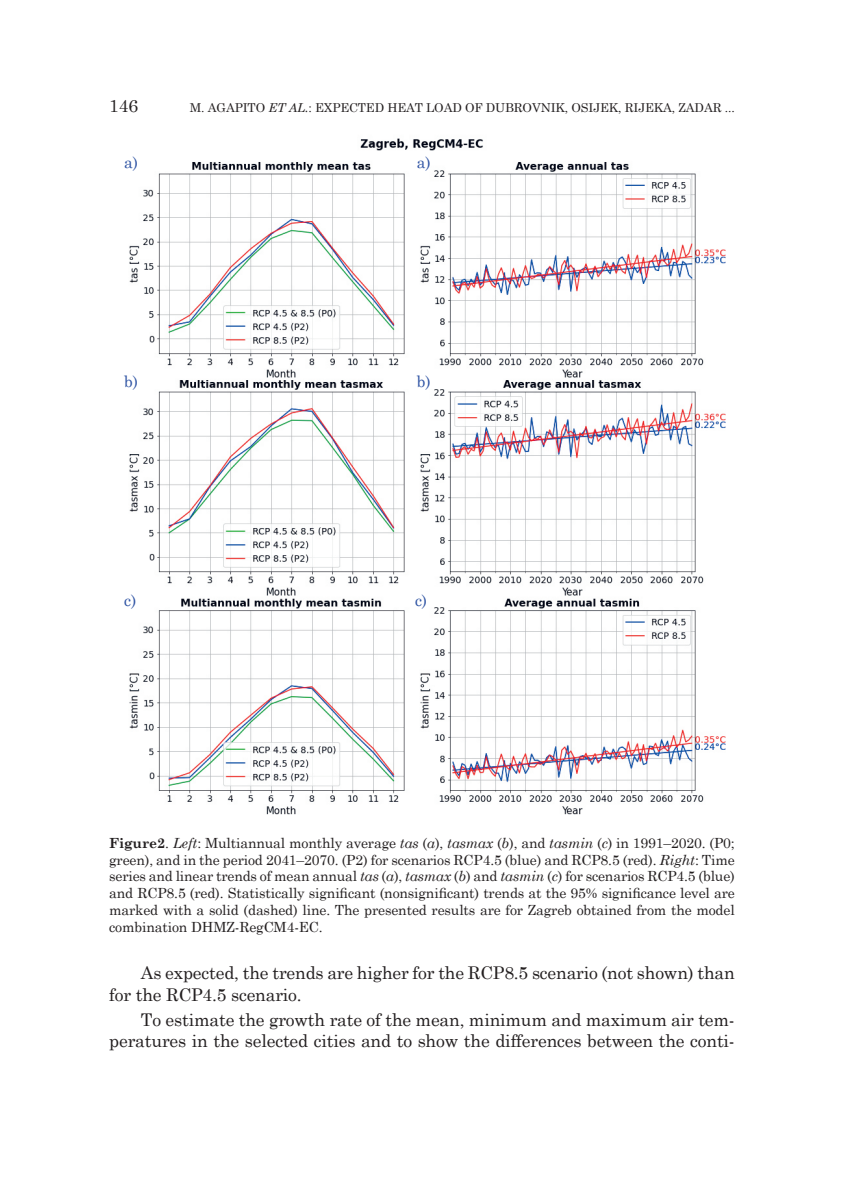
<style>
.page{position:relative;width:844px;height:1191px;background:#fff}
.page>*{position:absolute;margin:0;border:0;box-sizing:border-box;transform-origin:0 0}
.t1{font:17.5px/21.3px "Century Schoolbook";letter-spacing:-.01em;color:#231f20}
.t2{font:15.75px "Century Schoolbook";color:#2f54a4}
.t3{font:14px/16.8px "Century Schoolbook";letter-spacing:-.01em;color:#231f20;text-align:justify}
.t4{font:12.25px "Century Schoolbook";letter-spacing:-.01em;color:#231f20}
.s1{font-style:italic}
.s2{font-weight:700}
</style>
<div class="page">
<img style="left:129px;top:138px;width:596px;height:677px">
<p class="t1" style="left:109px;top:93px;width:30px">146</p>
<p class="t4" style="left:190px;top:97px;width:546px">M. AGAPITO <span class="s1">ET AL.</span>: EXPECTED HEAT LOAD OF DUBROVNIK, OSIJEK, RIJEKA, ZADAR ...</p>
<p class="t2" style="left:124px;top:149px;width:15px">a)</p>
<p class="t2" style="left:416px;top:149px;width:15px">a)</p>
<p class="t2" style="left:124px;top:368px;width:15px">b)</p>
<p class="t2" style="left:416px;top:368px;width:15px">b)</p>
<p class="t2" style="left:124px;top:587px;width:14px">c)</p>
<p class="t2" style="left:415px;top:587px;width:14px">c)</p>
<p class="t3" style="left:109px;top:833px;width:627px"><span class="s2">Figure2</span>. <span class="s1">Left</span>: Multiannual monthly average <span class="s1">tas</span> (<span class="s1">a</span>), <span class="s1">tasmax</span> (<span class="s1">b</span>), and <span class="s1">tasmin</span> (<span class="s1">c</span>) in 1991–2020. (P0; green), and in the period 2041–2070. (P2) for scenarios RCP4.5 (blue) and RCP8.5 (red). <span class="s1">Right</span>: Time series and linear trends of mean annual <span class="s1">tas</span> (<span class="s1">a</span>), <span class="s1">tasmax</span> (<span class="s1">b</span>) and <span class="s1">tasmin</span> (<span class="s1">c</span>) for scenarios RCP4.5 (blue) and RCP8.5 (red). Statistically significant (nonsignificant) trends at the 95% significance level are marked with a solid (dashed) line. The presented results are for Zagreb obtained from the model combination DHMZ-RegCM4-EC.</p>
<p class="t1" style="left:109px;top:961px;width:627px;text-indent:32px">As expected, the trends are higher for the RCP8.5 scenario (not shown) than for the RCP4.5 scenario.</p>
<p class="t1" style="left:109px;top:1007px;width:627px;text-align:right">To estimate the growth rate of the mean, minimum and maximum air tem&shy;peratures in the selected cities and to show the differences between the conti-</p>
</div>
